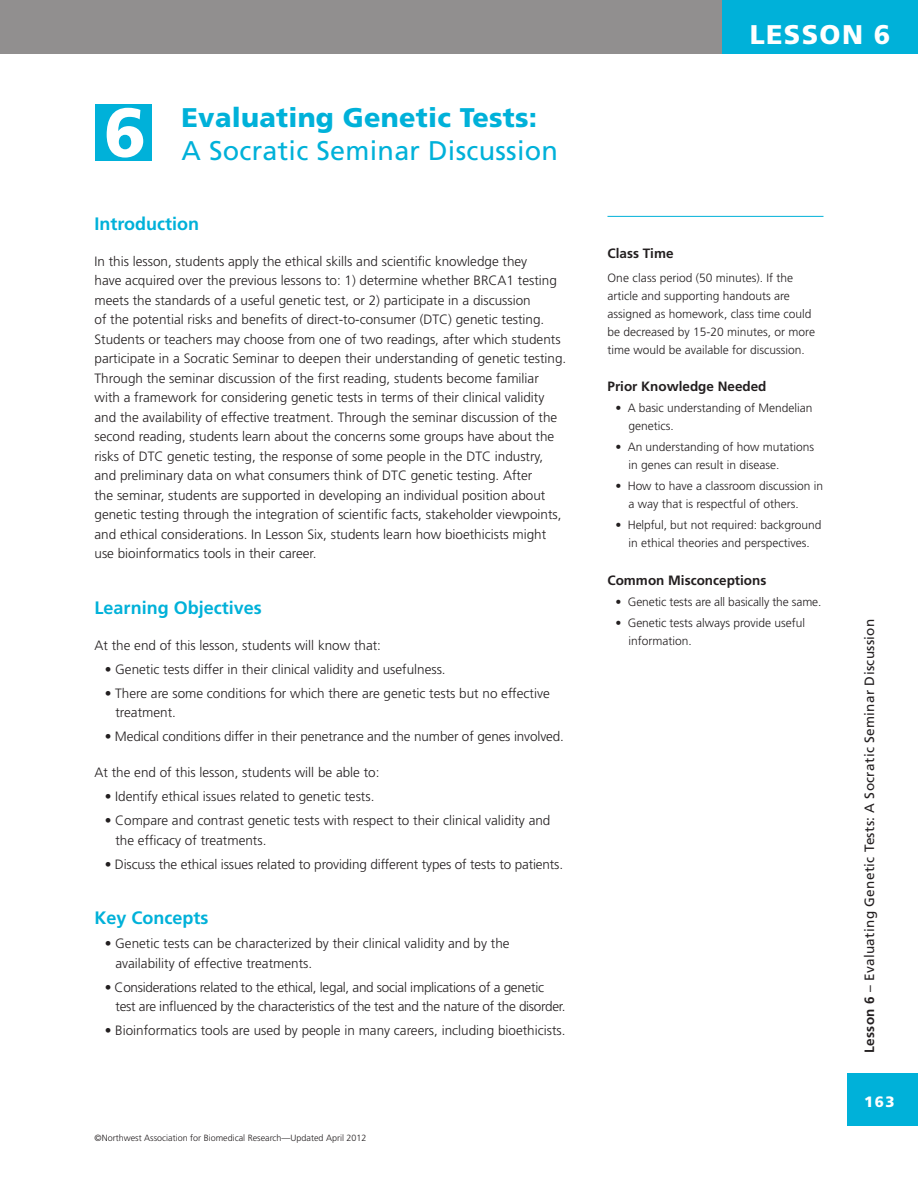
<style>
.page{position:relative;width:918px;height:1188px;background:#fff}
.page>*{position:absolute;margin:0;border:0;box-sizing:border-box;transform-origin:0 0}
.t1{font:900 69px "Frutiger LT Std";color:#fff}
.t2{font:27px "Frutiger LT Std";letter-spacing:.01em;color:#00b1d9}
.t3{font:900 27px "Frutiger LT Std";letter-spacing:.01em;color:#00b1d9}
.t4{font:900 27px "Frutiger LT Std";letter-spacing:.05em;color:#fff}
.t5{font:700 18px "Frutiger LT Std";color:#00b1d9}
.t6{font:900 15px "Frutiger LT Std";color:#fff}
.t7{font:300 13.5px/19.5px "Frutiger LT Std";color:#231f20}
.t8{font:300 13.5px/19.5px "Frutiger LT Std";letter-spacing:-.02em;color:#231f20}
.t9{font:13.5px "Frutiger LT Std";letter-spacing:.025em;color:#231f20}
.t10{font:700 13.5px "Frutiger LT Std";color:#231f20}
.t11{font:300 12px/18px "Frutiger LT Std";color:#231f20}
.t12{font:300 9px "Frutiger LT Std";color:#231f20}
.s1{font-weight:700}
</style>
<div class="page">
<div style="left:722px;top:0;width:196px;height:54px;background:#00b1d9"></div>
<div style="left:848px;top:1073px;width:70px;height:52px;background:#00b1d9"></div>
<div style="left:95px;top:104px;width:57px;height:57px;background:#00b1d9"></div>
<div style="left:1px;top:0;width:721px;height:54px;background:#918f8f"></div>
<hr style="left:608px;top:216px;width:216px;height:1px;background:#00b1d9">
<p class="t1" style="left:104px;top:91px;width:44px">6</p>
<p class="t3" style="left:182px;top:101px;width:357px">Evaluating Genetic Tests:</p>
<p class="t2" style="left:182px;top:135px;width:378px">A Socratic Seminar Discussion</p>
<p class="t5" style="left:94px;top:213px;width:106px">Introduction</p>
<p class="t7" style="left:94px;top:251px;width:473px">In this lesson, students apply the ethical skills and scientific knowledge they<br>have acquired over the previous lessons to: 1) determine whether BRCA1 testing meets the standards of a useful genetic test, or 2) participate in a discussion<br>of the potential risks and benefits of direct-to-consumer (DTC) genetic testing.<br>Students or teachers may choose from one of two readings, after which students participate in a Socratic Seminar to deepen their understanding of genetic testing.<br>Through the seminar discussion of the first reading, students become familiar with a framework for considering genetic tests in terms of their clinical validity and the availability of effective treatment. Through the seminar discussion of the second reading, students learn about the concerns some groups have about the risks of DTC genetic testing, the response of some people in the DTC industry, and preliminary data on what consumers think of DTC genetic testing. After<br>the seminar, students are supported in developing an individual position about genetic testing through the integration of scientific facts, stakeholder viewpoints, and ethical considerations. In Lesson Six, students learn how bioethicists might use bioinformatics tools in their career.</p>
<p class="t5" style="left:94px;top:597px;width:169px">Learning Objectives</p>
<p class="t7" style="left:94px;top:635px;width:288px">At the end of this lesson, students will know that:</p>
<p class="t7" style="left:105px;top:659px;width:342px">• Genetic tests differ in their clinical validity and usefulness.</p>
<p class="t7" style="left:115px;top:683px;width:436px;text-indent:-11px">• There are some conditions for which there are genetic tests but no effective treatment.</p>
<p class="t7" style="left:105px;top:727px;width:461px">• Medical conditions differ in their penetrance and the number of genes involved.</p>
<p class="t7" style="left:94px;top:763px;width:287px">At the end of this lesson, students will be able to:</p>
<p class="t7" style="left:105px;top:787px;width:271px">• Identify ethical issues related to genetic tests.</p>
<p class="t7" style="left:115px;top:811px;width:436px;text-indent:-11px">• Compare and contrast genetic tests with respect to their clinical validity and the efficacy of treatments.</p>
<p class="t7" style="left:105px;top:854px;width:460px">• Discuss the ethical issues related to providing different types of tests to patients.</p>
<p class="t5" style="left:94px;top:907px;width:116px">Key Concepts</p>
<p class="t7" style="left:115px;top:934px;width:396px;text-indent:-11px">• Genetic tests can be characterized by their clinical validity and by the availability of effective treatments.</p>
<p class="t8" style="left:115px;top:977px;width:452px;text-indent:-11px">• Considerations related to the ethical, legal, and social implications of a genetic test are influenced by the characteristics of the test and the nature of the disorder.</p>
<p class="t7" style="left:105px;top:1021px;width:462px">• Bioinformatics tools are used by people in many careers, including bioethicists.</p>
<p class="t12" style="left:94px;top:1133px;width:274px">©Northwest Association for Biomedical Research—Updated April 2012</p>
<p class="t4" style="left:750px;top:18px;width:142px">LESSON 6</p>
<p class="t10" style="left:608px;top:245px;width:68px">Class Time</p>
<p class="t11" style="left:608px;top:269px;width:209px">One class period (50 minutes). If the article and supporting handouts are assigned as homework, class time could be decreased by 15-20 minutes, or more time would be available for discussion.</p>
<p class="t10" style="left:608px;top:379px;width:161px">Prior Knowledge Needed</p>
<p class="t11" style="left:628px;top:399px;width:185px;text-indent:-13px">• A basic understanding of Mendelian genetics.</p>
<p class="t11" style="left:628px;top:438px;width:187px;text-indent:-13px">• An understanding of how mutations in genes can result in disease.</p>
<p class="t11" style="left:628px;top:477px;width:196px;text-indent:-13px">• How to have a classroom discussion in a way that is respectful of others.</p>
<p class="t11" style="left:616px;top:516px;width:207px;text-align:center">• Helpful, but not required: background in ethical theories and perspectives.</p>
<p class="t10" style="left:608px;top:572px;width:160px">Common Misconceptions</p>
<p class="t11" style="left:616px;top:593px;width:207px">• Genetic tests are all basically the same.</p>
<p class="t11" style="left:628px;top:614px;width:178px;text-indent:-13px">• Genetic tests always provide useful information.</p>
<p class="t9" style="left:862px;top:1053px;width:436px;rotate:-90deg"><span class="s1">Lesson 6</span> – Evaluating Genetic Tests: A Socratic Seminar Discussion</p>
<p class="t6" style="left:864px;top:1093px;width:32px">163</p>
</div>
